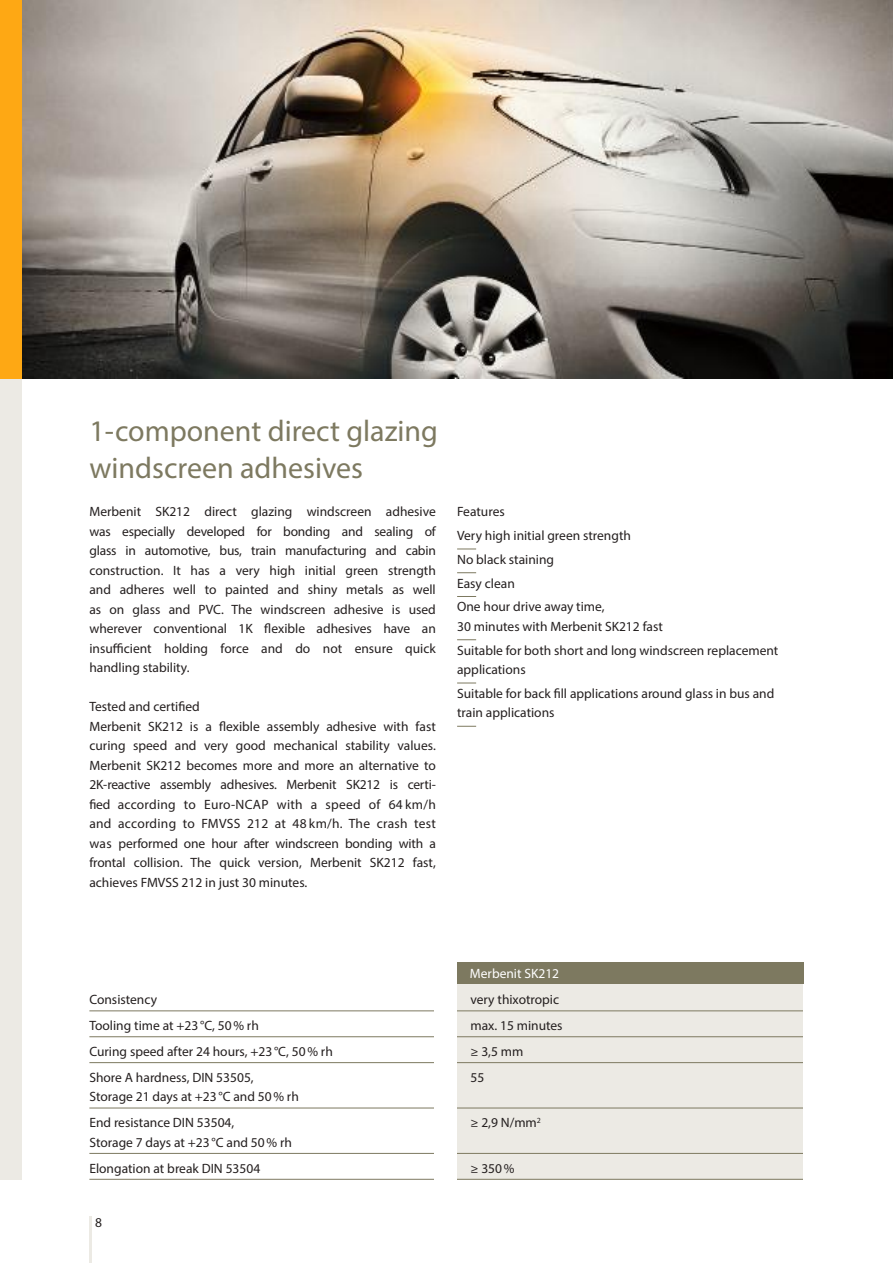
<style>
.page{position:relative;width:893px;height:1263px;background:#fff}
.page>*{position:absolute;margin:0;border:0;box-sizing:border-box;transform-origin:0 0}
.t1{font:30px/37.5px "Myriad Pro";color:#7d7960}
.t2{font:13.5px/19.5px "Myriad Pro";color:#241f1f}
.t3{font:13.5px "Myriad Pro";color:#fff}
</style>
<div class="page">
<hr style="left:90px;top:1216px;width:2px;height:47px;background:#eceae4">
<img style="left:21px;top:0;width:872px;height:378px">
<div style="left:0;top:378px;width:21px;height:802px;background:#eceae4"></div>
<div style="left:0;top:0;width:21px;height:378px;background:#fea814"></div>
<svg style="left:457px;top:549px;width:19px;height:1px"></svg>
<svg style="left:457px;top:572px;width:19px;height:1px"></svg>
<svg style="left:457px;top:596px;width:19px;height:1px"></svg>
<svg style="left:457px;top:639px;width:19px;height:1px"></svg>
<svg style="left:457px;top:683px;width:19px;height:1px"></svg>
<svg style="left:457px;top:726px;width:19px;height:1px"></svg>
<div style="left:457px;top:984px;width:347px;height:196px;background:#eceae4"></div>
<hr style="left:89px;top:1010px;width:804px;height:1px;background:#7d7960">
<hr style="left:89px;top:1036px;width:804px;height:1px;background:#7d7960">
<hr style="left:89px;top:1062px;width:804px;height:1px;background:#7d7960">
<hr style="left:89px;top:1108px;width:804px;height:1px;background:#7d7960">
<hr style="left:89px;top:1153px;width:804px;height:1px;background:#7d7960">
<hr style="left:89px;top:1179px;width:804px;height:1px;background:#7d7960">
<div style="left:804px;top:963px;width:89px;height:241px;background:#fff"></div>
<div style="left:435px;top:963px;width:22px;height:237px;background:#fff"></div>
<div style="left:457px;top:963px;width:347px;height:21px;background:#7d7960"></div>
<h1 class="t1" style="left:90px;top:412px;width:350px">1-component direct glazing windscreen adhesives</h1>
<p class="t2" style="left:89px;top:502px;width:348px;text-align:justify">Merbenit SK212 direct glazing windscreen adhesive was especially developed for bonding and sealing of glass in automotive, bus, train manufacturing and cabin construction. It has a very high initial green strength and adheres well to painted and shiny metals as well as on glass and PVC. The windscreen adhesive is used wherever conventional 1K flexible adhesives have an insufficient holding force and do not ensure quick handling stability.</p>
<p class="t2" style="left:89px;top:697px;width:348px">Tested and certified<br>Merbenit SK212 is a flexible assembly adhesive with fast curing speed and very good mechanical stability values.<br>Merbenit SK212 becomes more and more an alternative to 2K-reactive assembly adhesives. Merbenit SK212 is certi&shy;fied according to Euro-NCAP with a speed of 64 km/h and according to FMVSS 212 at 48 km/h. The crash test was performed one hour after windscreen bonding with a frontal collision. The quick version, Merbenit SK212 fast, achieves FMVSS 212 in just 30 minutes.</p>
<p class="t2" style="left:457px;top:500px;width:175px;line-height:23.7px">Features<br>Very high initial green strength<br>No black staining<br>Easy clean<br>One hour drive away time,</p>
<p class="t2" style="left:457px;top:614px;width:323px;line-height:23.7px">30 minutes with Merbenit SK212 fast<br>Suitable for both short and long windscreen replacement</p>
<p class="t2" style="left:457px;top:657px;width:319px;line-height:23.7px">applications<br>Suitable for back fill applications around glass in bus and</p>
<p class="t2" style="left:457px;top:703px;width:99px">train applications</p>
<p class="t3" style="left:470px;top:965px;width:91px">Merbenit SK212</p>
<p class="t2" style="left:89px;top:990px;width:69px">Consistency</p>
<p class="t2" style="left:470px;top:990px;width:90px">very thixotropic</p>
<p class="t2" style="left:89px;top:1015px;width:171px">Tooling time at +23°C, 50% rh</p>
<p class="t2" style="left:470px;top:1015px;width:94px">max. 15 minutes</p>
<p class="t2" style="left:89px;top:1041px;width:245px">Curing speed after 24 hours, +23°C, 50% rh</p>
<p class="t2" style="left:470px;top:1041px;width:54px">≥ 3,5 mm</p>
<p class="t2" style="left:89px;top:1067px;width:166px">Shore A hardness, DIN 53505,</p>
<p class="t2" style="left:470px;top:1067px;width:15px">55</p>
<p class="t2" style="left:89px;top:1083px;width:211px;line-height:26px">Storage 21 days at +23°C and 50% rh<br>End resistance DIN 53504,</p>
<p class="t2" style="left:470px;top:1113px;width:72px">≥ 2,9 N/mm<sup>2</sup></p>
<p class="t2" style="left:89px;top:1129px;width:204px;line-height:26px">Storage 7 days at +23°C and 50% rh<br>Elongation at break DIN 53504</p>
<p class="t2" style="left:95px;top:1213px;width:8px">8</p>
<p class="t2" style="left:470px;top:1158px;width:46px">≥ 350%</p>
</div>
